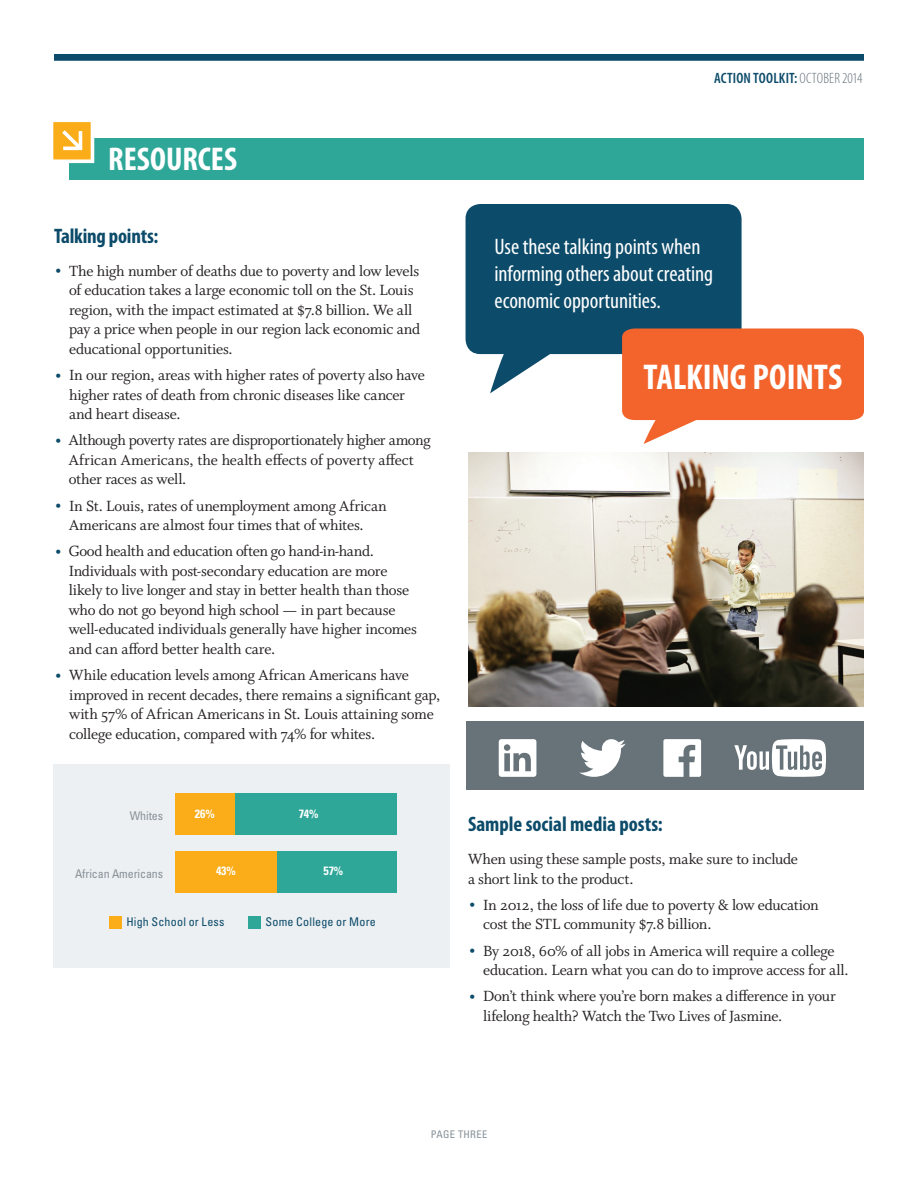
<style>
.page{position:relative;width:918px;height:1188px;background:#fff}
.page>*{position:absolute;margin:0;border:0;box-sizing:border-box;transform-origin:0 0}
.t1{font:700 condensed 36px "Myriad Pro";letter-spacing:-.005em;color:#fff}
.t2{font:700 condensed 33px "Myriad Pro";color:#fff}
.t3{font:condensed 22.5px/27px "Myriad Pro";letter-spacing:-.005em;color:#fff}
.t4{font:700 condensed 21px "Myriad Pro";color:#0c4b6a}
.t5{font:16.5px/19.5px "Whitman Roman Os F";letter-spacing:-.015em;color:#231f20}
.t6{font:600 condensed 15px "Myriad Pro";letter-spacing:.01em;color:#0c4b6a}
.t7{font:condensed 12px "Univers";letter-spacing:.02em;color:#0c4b6a}
.t8{font:condensed 12px "Univers";letter-spacing:-.01em;color:#889199}
.t9{font:700 condensed 12px "Univers";letter-spacing:-.01em;color:#fff}
.t10{font:condensed 10.5px "Univers";letter-spacing:.03em;color:#879299}
.s1{font-size:21px;color:#0c4b6a}
.s2{font-weight:300;color:#677379}
</style>
<div class="page">
<svg style="left:466px;top:204px;width:276px;height:189px;fill:#0c4b6a"></svg>
<div style="left:70px;top:138px;width:794px;height:41px;background:#2ea798"></div>
<svg style="left:53px;top:122px;width:42px;height:43px"></svg>
<div style="left:467px;top:722px;width:397px;height:68px;background:#677379"></div>
<svg style="left:499px;top:739px;width:37px;height:38px"></svg>
<svg style="left:734px;top:739px;width:92px;height:38px"></svg>
<svg style="left:663px;top:739px;width:38px;height:38px"></svg>
<svg style="left:579px;top:739px;width:47px;height:38px"></svg>
<div style="left:54px;top:54px;width:810px;height:7px;background:#0c4b6a"></div>
<div style="left:54px;top:765px;width:396px;height:203px;background:#edf0f2"></div>
<div style="left:248px;top:916px;width:12px;height:12px;background:#2ea798"></div>
<div style="left:109px;top:916px;width:12px;height:12px;background:#faad19"></div>
<div style="left:235px;top:793px;width:162px;height:42px;background:#2ea798"></div>
<div style="left:277px;top:851px;width:120px;height:42px;background:#2ea798"></div>
<div style="left:175px;top:793px;width:60px;height:42px;background:#faad19"></div>
<div style="left:175px;top:851px;width:102px;height:42px;background:#faad19"></div>
<img style="left:469px;top:452px;width:394px;height:254px">
<svg style="left:622px;top:329px;width:242px;height:115px"></svg>
<h2 class="t2" style="left:108px;top:138px;width:130px">RESOURCES</h2>
<p class="t4" style="left:54px;top:223px;width:106px">Talking points:</p>
<p class="t5" style="left:69px;top:261px;width:353px;text-indent:-15px"><span class="s1">•</span> The high number of deaths due to poverty and low levels of education takes a large economic toll on the St. Louis region, with the impact estimated at $7.8 billion. We all pay a price when people in our region lack economic and educational opportunities.</p>
<p class="t5" style="left:69px;top:366px;width:357px;text-indent:-15px"><span class="s1">•</span> In our region, areas with higher rates of poverty also have higher rates of death from chronic diseases like cancer and heart disease.</p>
<p class="t5" style="left:69px;top:431px;width:363px;text-indent:-15px"><span class="s1">•</span> Although poverty rates are disproportionately higher among<br>African Americans, the health effects of poverty affect other races as well.</p>
<p class="t5" style="left:54px;top:496px;width:334px;text-align:center"><span class="s1">•</span> In St. Louis, rates of unemployment among African<br>Americans are almost four times that of whites.</p>
<p class="t5" style="left:69px;top:542px;width:350px;text-indent:-15px"><span class="s1">•</span> Good health and education often go hand-in-hand.<br>Individuals with post-secondary education are more likely to live longer and stay in better health than those who do not go beyond high school — in part because well-educated individuals generally have higher incomes and can afford better health care.</p>
<p class="t5" style="left:69px;top:666px;width:373px;text-indent:-15px"><span class="s1">•</span> While education levels among African Americans have improved in recent decades, there remains a significant gap, with 57% of African Americans in St. Louis attaining some college education, compared with 74% for whites.</p>
<p class="t8" style="left:130px;top:808px;width:35px">Whites</p>
<p class="t9" style="left:299px;top:807px;width:21px">74%</p>
<p class="t9" style="left:195px;top:807px;width:21px">26%</p>
<p class="t8" style="left:75px;top:866px;width:90px">African Americans</p>
<p class="t9" style="left:216px;top:863px;width:21px">43%</p>
<p class="t9" style="left:324px;top:863px;width:21px">57%</p>
<p class="t7" style="left:126px;top:914px;width:100px">High School or Less</p>
<p class="t7" style="left:265px;top:914px;width:112px">Some College or More</p>
<p class="t6" style="left:714px;top:69px;width:150px">ACTION TOOLKIT: <span class="s2">OCTOBER 2014</span></p>
<h3 class="t3" style="left:495px;top:233px;width:220px">Use these talking points when informing others about creating economic opportunities.</h3>
<h1 class="t1" style="left:644px;top:355px;width:200px">TALKING POINTS</h1>
<p class="t4" style="left:468px;top:811px;width:196px">Sample social media posts:</p>
<p class="t5" style="left:468px;top:850px;width:332px">When using these sample posts, make sure to include a short link to the product.</p>
<p class="t5" style="left:483px;top:895px;width:337px;text-indent:-15px"><span class="s1">•</span> In 2012, the loss of life due to poverty &amp; low education cost the STL community $7.8 billion.</p>
<p class="t5" style="left:483px;top:941px;width:367px;text-indent:-15px"><span class="s1">•</span> By 2018, 60% of all jobs in America will require a college education. Learn what you can do to improve access for all.</p>
<p class="t5" style="left:483px;top:987px;width:354px;text-indent:-15px"><span class="s1">•</span> Don’t think where you’re born makes a difference in your lifelong health? Watch the Two Lives of Jasmine.</p>
<p class="t10" style="left:431px;top:1128px;width:58px">PAGE THREE</p>
</div>
